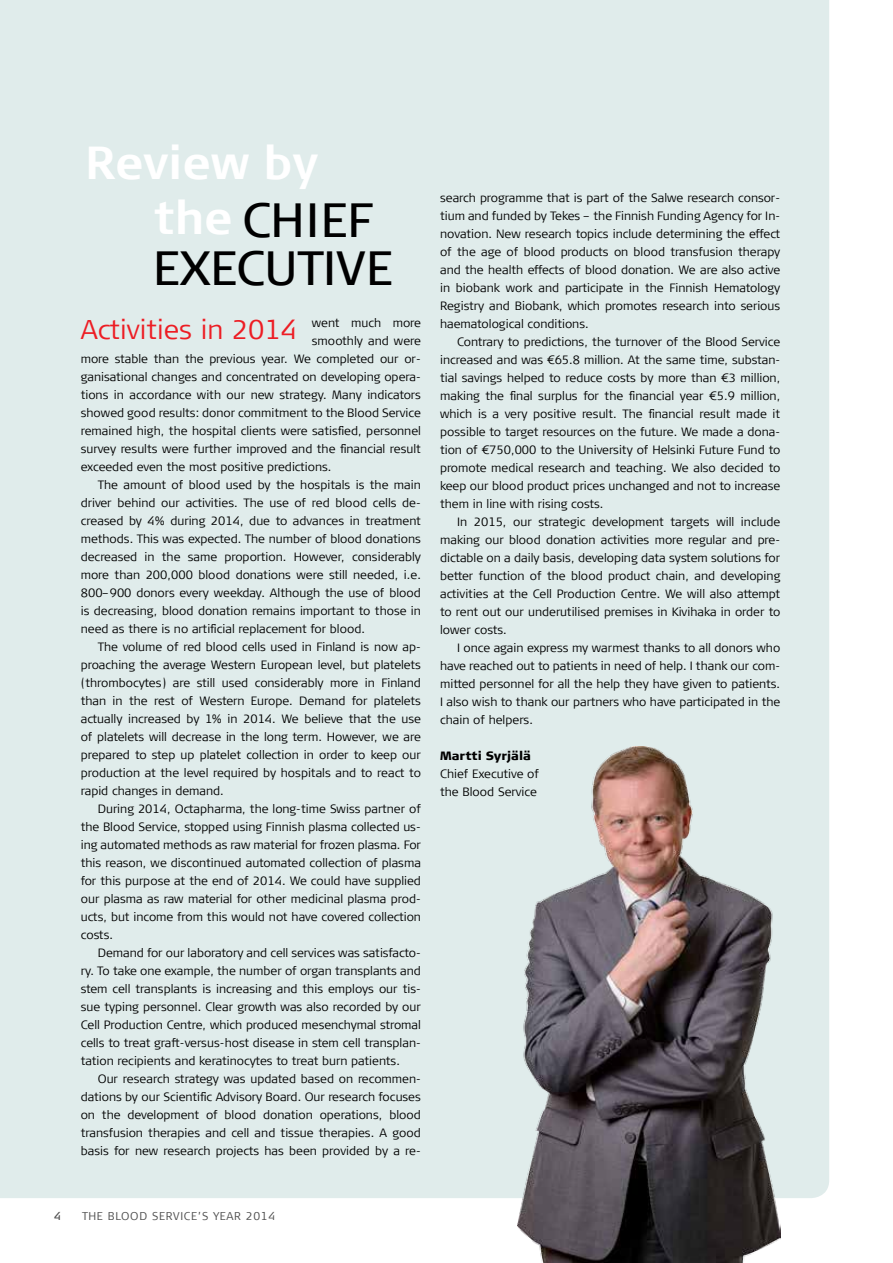
<style>
.page{position:relative;width:893px;height:1263px;background:#fff}
.page>*{position:absolute;margin:0;border:0;box-sizing:border-box;transform-origin:0 0}
.t1{font:47.85px/48px "Signa Column";color:#000}
.t2{font:700 46.05px "Signa Column";color:#fff}
.t3{font:300 27px "Signa Column";color:#ed1d24}
.t4{font:300 12px/18px "Signa Column";color:#000;text-align:justify}
.t5{font:900 12px "Signa Column";color:#000}
.t6{font:300 11.25px "Signa Column";letter-spacing:.06em;color:#4d4d4d}
.t7{font:11.25px "Signa Column";color:#4d4d4d}
.s1{font-weight:700;font-size:46.05px;color:#fff}
</style>
<div class="page">
<div style="left:0;top:0;width:829px;height:1198px;background:#e0eceb"></div>
<img style="left:518px;top:746px;width:262px;height:517px">
<h2 class="t2" style="left:85px;top:136px;width:235px">Review by</h2>
<h1 class="t1" style="left:153px;top:196px;width:236px"><span class="s1">the</span> CHIEF<br>EXECUTIVE</h1>
<p class="t4" style="left:312px;top:314px;width:111px">went much more</p>
<p class="t4" style="left:312px;top:332px;width:111px">smoothly and were</p>
<p class="t4" style="left:81px;top:350px;width:342px">more stable than the previous year. We completed our or-</p>
<p class="t4" style="left:81px;top:368px;width:342px">ganisational changes and concentrated on developing opera-</p>
<p class="t4" style="left:81px;top:386px;width:342px">tions in accordance with our new strategy. Many indicators</p>
<p class="t4" style="left:81px;top:404px;width:342px">showed good results: donor commitment to the Blood Service</p>
<p class="t4" style="left:81px;top:422px;width:342px">remained high, the hospital clients were satisfied, personnel</p>
<p class="t4" style="left:81px;top:440px;width:342px">survey results were further improved and the financial result</p>
<p class="t4" style="left:81px;top:458px;width:252px">exceeded even the most positive predictions.</p>
<p class="t4" style="left:98px;top:476px;width:325px">The amount of blood used by the hospitals is the main</p>
<p class="t4" style="left:81px;top:494px;width:342px">driver behind our activities. The use of red blood cells de-</p>
<p class="t4" style="left:81px;top:512px;width:342px">creased by 4% during 2014, due to advances in treatment</p>
<p class="t4" style="left:81px;top:530px;width:342px">methods. This was expected. The number of blood donations</p>
<p class="t4" style="left:81px;top:548px;width:342px">decreased in the same proportion. However, considerably</p>
<p class="t4" style="left:81px;top:566px;width:342px">more than 200,000 blood donations were still needed, i.e.</p>
<p class="t4" style="left:81px;top:584px;width:342px">800–900 donors every weekday. Although the use of blood</p>
<p class="t4" style="left:81px;top:602px;width:342px">is decreasing, blood donation remains important to those in</p>
<p class="t4" style="left:81px;top:620px;width:286px">need as there is no artificial replacement for blood.</p>
<p class="t4" style="left:98px;top:638px;width:325px">The volume of red blood cells used in Finland is now ap-</p>
<p class="t4" style="left:81px;top:656px;width:342px">proaching the average Western European level, but platelets</p>
<p class="t4" style="left:81px;top:674px;width:342px">(thrombocytes) are still used considerably more in Finland</p>
<p class="t4" style="left:81px;top:692px;width:342px">than in the rest of Western Europe. Demand for platelets</p>
<p class="t4" style="left:81px;top:710px;width:342px">actually increased by 1% in 2014. We believe that the use</p>
<p class="t4" style="left:81px;top:728px;width:342px">of platelets will decrease in the long term. However, we are</p>
<p class="t4" style="left:81px;top:746px;width:342px">prepared to step up platelet collection in order to keep our</p>
<p class="t4" style="left:81px;top:764px;width:342px">production at the level required by hospitals and to react to</p>
<p class="t4" style="left:81px;top:782px;width:145px">rapid changes in demand.</p>
<p class="t4" style="left:98px;top:800px;width:325px">During 2014, Octapharma, the long-time Swiss partner of</p>
<p class="t4" style="left:81px;top:818px;width:342px">the Blood Service, stopped using Finnish plasma collected us-</p>
<p class="t4" style="left:81px;top:836px;width:342px">ing automated methods as raw material for frozen plasma. For</p>
<p class="t4" style="left:81px;top:854px;width:342px">this reason, we discontinued automated collection of plasma</p>
<p class="t4" style="left:81px;top:872px;width:342px">for this purpose at the end of 2014. We could have supplied</p>
<p class="t4" style="left:81px;top:890px;width:342px">our plasma as raw material for other medicinal plasma prod-</p>
<p class="t4" style="left:81px;top:908px;width:342px">ucts, but income from this would not have covered collection</p>
<p class="t4" style="left:81px;top:926px;width:34px">costs.</p>
<p class="t4" style="left:98px;top:944px;width:325px">Demand for our laboratory and cell services was satisfacto-</p>
<p class="t4" style="left:81px;top:962px;width:342px">ry. To take one example, the number of organ transplants and</p>
<p class="t4" style="left:81px;top:980px;width:342px">stem cell transplants is increasing and this employs our tis-</p>
<p class="t4" style="left:81px;top:998px;width:342px">sue typing personnel. Clear growth was also recorded by our</p>
<p class="t4" style="left:81px;top:1016px;width:342px">Cell Production Centre, which produced mesenchymal stromal</p>
<p class="t4" style="left:81px;top:1034px;width:342px">cells to treat graft-versus-host disease in stem cell transplan-</p>
<p class="t4" style="left:81px;top:1052px;width:321px">tation recipients and keratinocytes to treat burn patients.</p>
<p class="t4" style="left:98px;top:1070px;width:325px">Our research strategy was updated based on recommen-</p>
<p class="t4" style="left:81px;top:1088px;width:342px">dations by our Scientific Advisory Board. Our research focuses</p>
<p class="t4" style="left:81px;top:1106px;width:342px">on the development of blood donation operations, blood</p>
<p class="t4" style="left:81px;top:1124px;width:342px">transfusion therapies and cell and tissue therapies. A good</p>
<p class="t4" style="left:81px;top:1142px;width:342px">basis for new research projects has been provided by a re-</p>
<h3 class="t3" style="left:81px;top:315px;width:218px">Activities in 2014</h3>
<p class="t4" style="left:440px;top:189px;width:342px">search programme that is part of the Salwe research consor&shy;tium and funded by Tekes – the Finnish Funding Agency for In&shy;novation. New research topics include determining the effect of the age of blood products on blood transfusion therapy and the health effects of blood donation. We are also active in biobank work and participate in the Finnish Hematology Registry and Biobank, which promotes research into serious haematological conditions.</p>
<p class="t4" style="left:440px;top:333px;width:342px;text-indent:17px">Contrary to predictions, the turnover of the Blood Service increased and was €65.8 million. At the same time, substan&shy;tial savings helped to reduce costs by more than €3 million, making the final surplus for the financial year €5.9 million, which is a very positive result. The financial result made it possible to target resources on the future. We made a dona&shy;tion of €750,000 to the University of Helsinki Future Fund to promote medical research and teaching. We also decided to keep our blood product prices unchanged and not to increase them in line with rising costs.</p>
<p class="t4" style="left:440px;top:513px;width:342px;text-indent:17px">In 2015, our strategic development targets will include making our blood donation activities more regular and pre&shy;dictable on a daily basis, developing data system solutions for better function of the blood product chain, and developing activities at the Cell Production Centre. We will also attempt to rent out our underutilised premises in Kivihaka in order to lower costs.</p>
<p class="t4" style="left:440px;top:639px;width:342px;text-indent:17px">I once again express my warmest thanks to all donors who have reached out to patients in need of help. I thank our com&shy;mitted personnel for all the help they have given to patients.<br>I also wish to thank our partners who have participated in the chain of helpers.</p>
<p class="t5" style="left:440px;top:748px;width:93px">Martti Syrjälä</p>
<p class="t4" style="left:440px;top:765px;width:100px">Chief Executive of the Blood Service</p>
<p class="t7" style="left:54px;top:1209px;width:8px">4</p>
<p class="t6" style="left:82px;top:1209px;width:195px">THE BLOOD SERVICE’S YEAR 2014</p>
</div>
